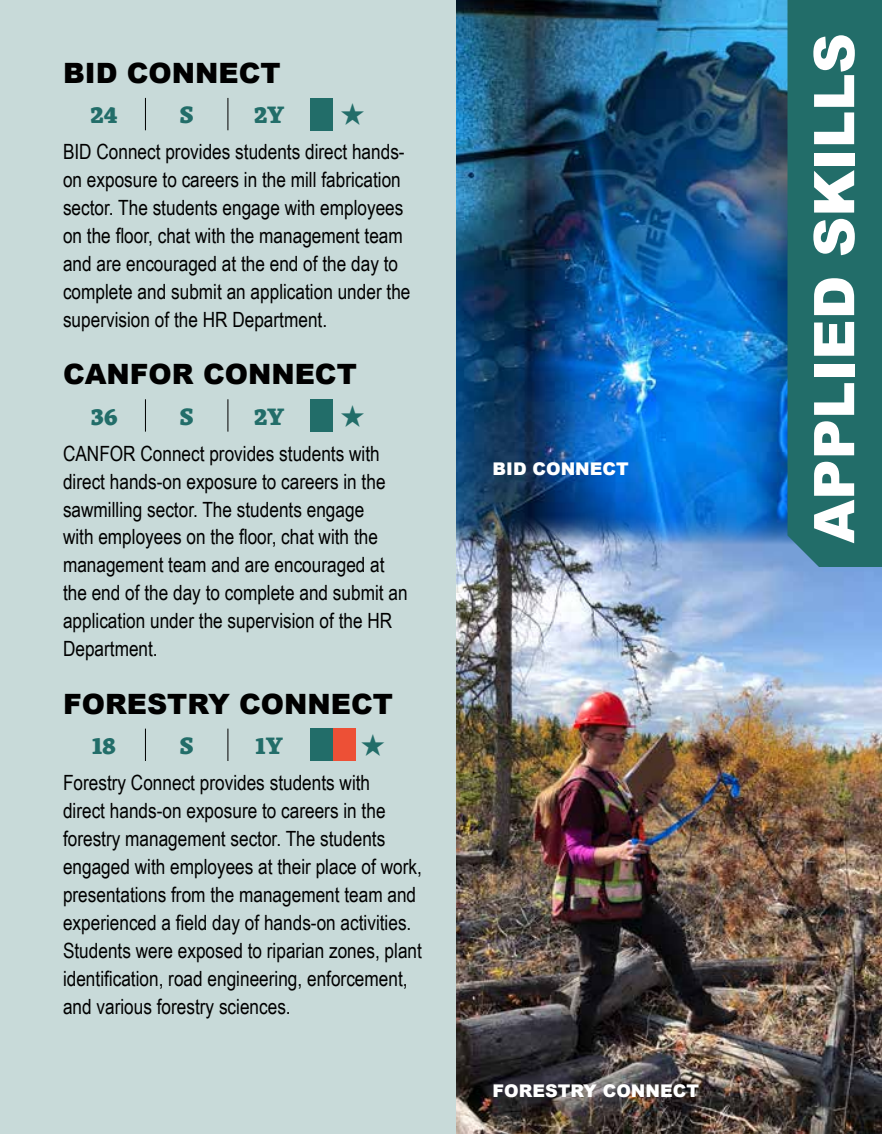
<style>
.page{position:relative;width:882px;height:1134px;background:#fff}
.page>*{position:absolute;margin:0;border:0;box-sizing:border-box;transform-origin:0 0}
.t1{font:900 56px "Arial";color:#fff}
.t2{font:900 28px "Arial";color:#000}
.t3{font:800 24.5px "Skolar Latin";color:#226d69}
.t4{font:21px/28px "Arial Narrow";color:#000}
.t5{font:900 17.5px "Arial";color:#fff}
</style>
<div class="page">
<div style="left:0;top:0;width:457px;height:1134px;background:#c8dad9"></div>
<div style="left:310px;top:98px;width:23px;height:32px;background:#226d69"></div>
<hr style="left:145px;top:98px;width:1px;height:32px;background:#000">
<hr style="left:228px;top:98px;width:1px;height:32px;background:#000">
<div style="left:310px;top:399px;width:23px;height:33px;background:#226d69"></div>
<hr style="left:145px;top:399px;width:1px;height:33px;background:#000">
<hr style="left:228px;top:399px;width:1px;height:33px;background:#000">
<div style="left:310px;top:729px;width:23px;height:32px;background:#226d69"></div>
<div style="left:333px;top:729px;width:23px;height:32px;background:#ed5036"></div>
<hr style="left:145px;top:729px;width:1px;height:32px;background:#000">
<hr style="left:228px;top:729px;width:1px;height:32px;background:#000">
<img style="left:457px;top:0;width:331px;height:513px">
<img style="left:457px;top:513px;width:425px;height:621px">
<div style="left:788px;top:0;width:94px;height:567px;background:#226d69"></div>
<h2 class="t2" style="left:63px;top:53px;width:219px">BID CONNECT</h2>
<p class="t3" style="left:91px;top:94px;width:29px">24</p>
<p class="t3" style="left:180px;top:94px;width:15px">S</p>
<p class="t3" style="left:254px;top:94px;width:32px">2Y</p>
<p class="t4" style="left:63px;top:137px;width:349px">BID Connect provides students direct hands&shy;on exposure to careers in the mill fabrication sector. The students engage with employees on the floor, chat with the management team and are encouraged at the end of the day to complete and submit an application under the supervision of the HR Department.</p>
<h2 class="t2" style="left:63px;top:354px;width:295px">CANFOR CONNECT</h2>
<p class="t3" style="left:91px;top:396px;width:28px">36</p>
<p class="t3" style="left:180px;top:396px;width:15px">S</p>
<p class="t3" style="left:254px;top:396px;width:32px">2Y</p>
<p class="t4" style="left:63px;top:438px;width:346px">CANFOR Connect provides students with direct hands-on exposure to careers in the sawmilling sector. The students engage<br>with employees on the floor, chat with the management team and are encouraged at the end of the day to complete and submit an application under the supervision of the HR Department.</p>
<h2 class="t2" style="left:63px;top:683px;width:332px">FORESTRY CONNECT</h2>
<p class="t3" style="left:92px;top:725px;width:25px">18</p>
<p class="t3" style="left:180px;top:725px;width:15px">S</p>
<p class="t3" style="left:256px;top:725px;width:29px">1Y</p>
<p class="t4" style="left:63px;top:768px;width:360px">Forestry Connect provides students with<br>direct hands-on exposure to careers in the forestry management sector. The students engaged with employees at their place of work, presentations from the management team and experienced a field day of hands-on activities.<br>Students were exposed to riparian zones, plant identification, road engineering, enforcement, and various forestry sciences.</p>
<p class="t5" style="left:493px;top:456px;width:138px">BID CONNECT</p>
<p class="t5" style="left:493px;top:1078px;width:208px">FORESTRY CONNECT</p>
<h1 class="t1" style="left:794px;top:543px;width:512px;rotate:-90deg">APPLIED SKILLS</h1>
</div>
